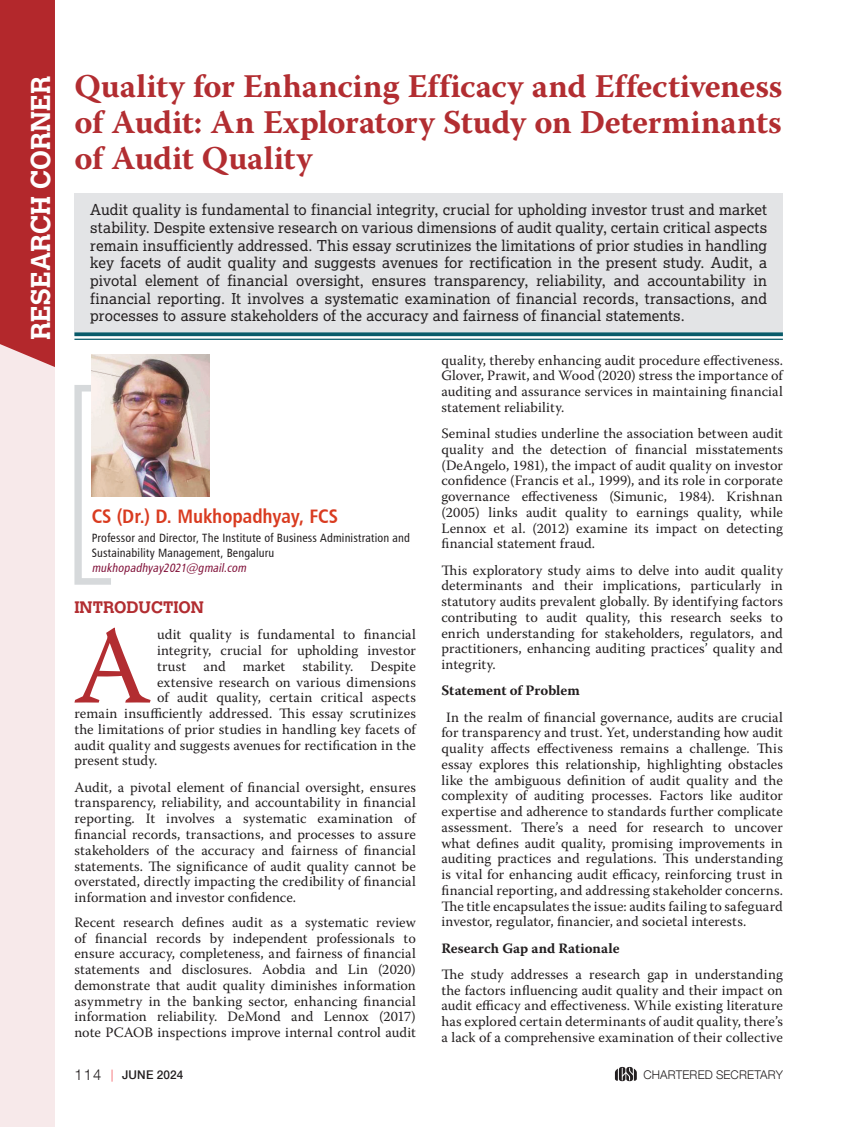
<style>
.page{position:relative;width:851px;height:1127px;background:#fff}
.page>*{position:absolute;margin:0;border:0;box-sizing:border-box;transform-origin:0 0}
.t1{font:109.8px "Warnock Pro";color:#b22d31}
.Heading{font:700 33px/36px "Warnock Pro";letter-spacing:-.005em;color:#b22d31;text-align:justify}
.t2{font:700 27px "Calvert MT Std";letter-spacing:.01em;color:#fff}
.Author_Name{font:19.5px "Humanist 777 BT Bold Condensed B";letter-spacing:-.005em;color:#d93b20}
.t3{font:700 16.5px "Calvert MT Std";color:#b22d31}
.Intro{font:15px/17.7px "Lexia Da Ma";letter-spacing:.01em;color:#231f20;text-align:justify}
.t4{font:14.25px/15.8px "Warnock Pro";letter-spacing:.01em;color:#231f20;text-align:justify}
.t5{font:700 14.25px "Warnock Pro";color:#231f20}
.Author_Name-2{font:12px/15px "Humanist 777 BT Roman Condensed B";letter-spacing:.015em;color:#231f20}
.t6{font:300 12px "Helvetica Neue LT Com";letter-spacing:.01em;color:#231f20}
.t7{font:500 12px "Helvetica Neue LT Com";letter-spacing:.015em;color:#231f20}
.s1{font-style:italic;color:#82133b}
.s2{font-weight:300;font-size:15px}
.s3{font-weight:300;color:#ed1c24}
</style>
<div class="page">
<div style="left:74px;top:194px;width:708px;height:142px;background:#e3e4e6"></div>
<svg style="left:74px;top:332px;width:708px;height:4px;background:#1f6976"></svg>
<hr style="left:74px;top:339px;width:708px;height:1px;background:#095b6a">
<svg style="left:74px;top:385px;width:37px;height:200px"></svg>
<img style="left:92px;top:354px;width:117px;height:143px">
<div style="left:0;top:0;width:55px;height:1127px;background:#f7e9ea"></div>
<div style="left:0;top:0;width:55px;height:367px;background:#b3282c"></div>
<svg style="left:614px;top:1067px;width:22px;height:14px"></svg>
<h3 class="t2" style="left:24px;top:340px;width:265px;rotate:-90deg">RESEARCH CORNER</h3>
<p class="Heading" style="left:74px;top:67px;width:709px">Quality for Enhancing Efficacy and Effectiveness of Audit: An Exploratory Study on Determinants of Audit Quality</p>
<p class="Intro" style="left:90px;top:201px;width:678px">Audit quality is fundamental to financial integrity, crucial for upholding investor trust and market stability. Despite extensive research on various dimensions of audit quality, certain critical aspects remain insufficiently addressed. This essay scrutinizes the limitations of prior studies in handling key facets of audit quality and suggests avenues for rectification in the present study. Audit, a pivotal element of financial oversight, ensures transparency, reliability, and accountability in financial reporting. It involves a systematic examination of financial records, transactions, and processes to assure stakeholders of the accuracy and fairness of financial statements.</p>
<p class="Author_Name" style="left:92px;top:503px;width:248px">CS (Dr.) D. Mukhopadhyay, FCS</p>
<p class="Author_Name-2" style="left:92px;top:530px;width:320px">Professor and Director, The Institute of Business Administration and<br>Sustainability Management, Bengaluru <span class="s1">mukhopadhyay2021@gmail.com</span></p>
<p class="t3" style="left:74px;top:597px;width:131px">INTRODUCTION</p>
<p class="t1" style="left:73px;top:600px;width:79px">A</p>
<p class="t4" style="left:157px;top:627px;width:260px">udit quality is fundamental to financial</p>
<p class="t4" style="left:157px;top:642px;width:260px">integrity, crucial for upholding investor</p>
<p class="t4" style="left:157px;top:658px;width:260px">trust and market stability. Despite</p>
<p class="t4" style="left:157px;top:674px;width:260px">extensive research on various dimensions</p>
<p class="t4" style="left:157px;top:690px;width:260px">of audit quality, certain critical aspects</p>
<p class="t4" style="left:74px;top:705px;width:343px">remain insufficiently addressed. This essay scrutinizes</p>
<p class="t4" style="left:74px;top:721px;width:343px">the limitations of prior studies in handling key facets of</p>
<p class="t4" style="left:74px;top:737px;width:343px">audit quality and suggests avenues for rectification in the</p>
<p class="t4" style="left:74px;top:753px;width:84px">present study.</p>
<p class="t4" style="left:74px;top:779px;width:343px">Audit, a pivotal element of financial oversight, ensures transparency, reliability, and accountability in financial reporting. It involves a systematic examination of financial records, transactions, and processes to assure stakeholders of the accuracy and fairness of financial statements. The significance of audit quality cannot be overstated, directly impacting the credibility of financial information and investor confidence.</p>
<p class="t4" style="left:74px;top:914px;width:343px">Recent research defines audit as a systematic review of financial records by independent professionals to ensure accuracy, completeness, and fairness of financial statements and disclosures. Aobdia and Lin (2020) demonstrate that audit quality diminishes information asymmetry in the banking sector, enhancing financial information reliability. DeMond and Lennox (2017) note PCAOB inspections improve internal control audit</p>
<p class="t4" style="left:441px;top:352px;width:343px">quality, thereby enhancing audit procedure effectiveness.<br>Glover, Prawit, and Wood (2020) stress the importance of auditing and assurance services in maintaining financial statement reliability.</p>
<p class="t4" style="left:441px;top:425px;width:343px">Seminal studies underline the association between audit quality and the detection of financial misstatements (DeAngelo, 1981), the impact of audit quality on investor confidence (Francis et al., 1999), and its role in corporate governance effectiveness (Simunic, 1984). Krishnan (2005) links audit quality to earnings quality, while Lennox et al. (2012) examine its impact on detecting financial statement fraud.</p>
<p class="t4" style="left:441px;top:562px;width:343px">This exploratory study aims to delve into audit quality determinants and their implications, particularly in statutory audits prevalent globally. By identifying factors contributing to audit quality, this research seeks to enrich understanding for stakeholders, regulators, and practitioners, enhancing auditing practices’ quality and integrity.</p>
<p class="t5" style="left:441px;top:682px;width:140px">Statement of Problem</p>
<p class="t4" style="left:441px;top:709px;width:343px;text-indent:5px">In the realm of financial governance, audits are crucial for transparency and trust. Yet, understanding how audit quality affects effectiveness remains a challenge. This essay explores this relationship, highlighting obstacles like the ambiguous definition of audit quality and the complexity of auditing processes. Factors like auditor expertise and adherence to standards further complicate assessment. There’s a need for research to uncover what defines audit quality, promising improvements in auditing practices and regulations. This understanding is vital for enhancing audit efficacy, reinforcing trust in financial reporting, and addressing stakeholder concerns.<br>The title encapsulates the issue: audits failing to safeguard investor, regulator, financier, and societal interests.</p>
<p class="t5" style="left:441px;top:939px;width:180px">Research Gap and Rationale</p>
<p class="t4" style="left:441px;top:966px;width:343px">The study addresses a research gap in understanding the factors influencing audit quality and their impact on audit efficacy and effectiveness. While existing literature has explored certain determinants of audit quality, there’s a lack of a comprehensive examination of their collective</p>
<p class="t7" style="left:74px;top:1068px;width:110px"><span class="s2">114</span> <span class="s3">|</span> JUNE 2024</p>
<p class="t6" style="left:643px;top:1067px;width:141px">CHARTERED SECRETARY</p>
</div>
